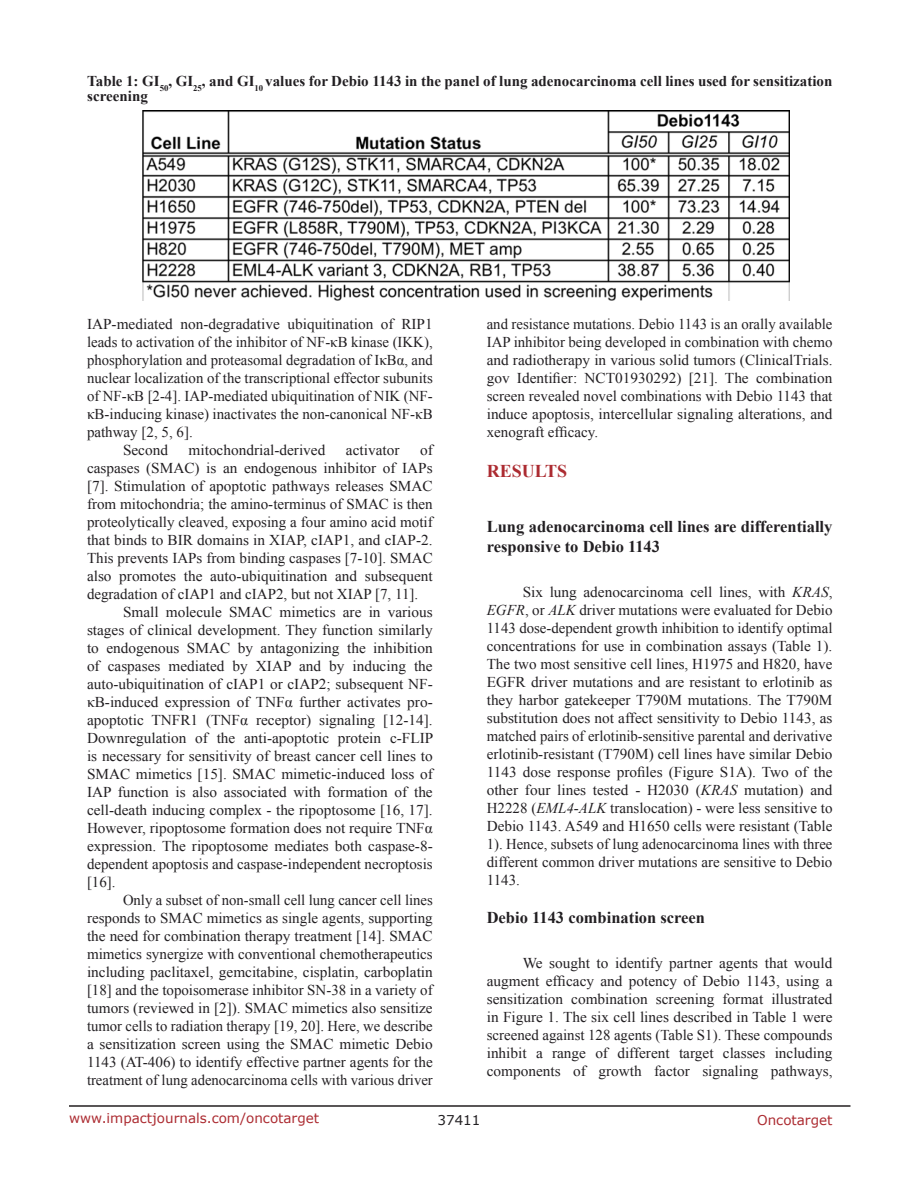
<style>
.page{position:relative;width:918px;height:1188px;background:#fff}
.page>*{position:absolute;margin:0;border:0;box-sizing:border-box;transform-origin:0 0}
.Heading{font:700 18px "Times New Roman";color:#ac2b31}
.SubHeading{font:700 16.5px/19.8px "Times New Roman";color:#221f22}
.BodyText{font:15px/18px "Times New Roman";color:#221f22;text-align:justify}
.TableHeading{font:700 15px/15px "Times New Roman";color:#221f22}
.t1{font:13.5px "Verdana";color:#ac2b31}
.t2{font:13.5px "Verdana";color:#221f22}
.s1{font-style:italic}
</style>
<div class="page">
<hr style="left:69px;top:1105px;width:781px;height:2px;background:#231f20">
<img style="left:142px;top:111px;width:648px;height:190px">
<p class="TableHeading" style="left:87px;top:73px;width:747px">Table 1: GI<sub>50</sub>, GI<sub>25</sub>, and GI<sub>10</sub> values for Debio 1143 in the panel of lung adenocarcinoma cell lines used for sensitization screening</p>
<p class="BodyText" style="left:87px;top:315px;width:347px">IAP-mediated non-degradative ubiquitination of RIP1 leads to activation of the inhibitor of NF-κB kinase (IKK), phosphorylation and proteasomal degradation of IκBα, and nuclear localization of the transcriptional effector subunits of NF-κB [2-4]. IAP-mediated ubiquitination of NIK (NF&shy;κB-inducing kinase) inactivates the non-canonical NF-κB pathway [2, 5, 6].</p>
<p class="BodyText" style="left:123px;top:441px;width:47px">Second</p>
<p class="BodyText" style="left:189px;top:441px;width:138px">mitochondrial-derived</p>
<p class="BodyText" style="left:346px;top:441px;width:55px">activator</p>
<p class="BodyText" style="left:87px;top:441px;width:347px;text-indent:333px">of caspases (SMAC) is an endogenous inhibitor of IAPs [7]. Stimulation of apoptotic pathways releases SMAC from mitochondria; the amino-terminus of SMAC is then proteolytically cleaved, exposing a four amino acid motif that binds to BIR domains in XIAP, cIAP1, and cIAP-2.<br>This prevents IAPs from binding caspases [7-10]. SMAC also promotes the auto-ubiquitination and subsequent degradation of cIAP1 and cIAP2, but not XIAP [7, 11].</p>
<p class="BodyText" style="left:87px;top:603px;width:348px;text-indent:36px">Small molecule SMAC mimetics are in various stages of clinical development. They function similarly to endogenous SMAC by antagonizing the inhibition of caspases mediated by XIAP and by inducing the auto-ubiquitination of cIAP1 or cIAP2; subsequent NF&shy;κB-induced expression of TNFα further activates pro&shy;apoptotic TNFR1 (TNFα receptor) signaling [12-14].<br>Downregulation of the anti-apoptotic protein c-FLIP is necessary for sensitivity of breast cancer cell lines to SMAC mimetics [15]. SMAC mimetic-induced loss of IAP function is also associated with formation of the cell-death inducing complex - the ripoptosome [16, 17].<br>However, ripoptosome formation does not require TNFα expression. The ripoptosome mediates both caspase-8- dependent apoptosis and caspase-independent necroptosis [16].</p>
<p class="BodyText" style="left:87px;top:891px;width:347px;text-indent:36px">Only a subset of non-small cell lung cancer cell lines responds to SMAC mimetics as single agents, supporting the need for combination therapy treatment [14]. SMAC mimetics synergize with conventional chemotherapeutics including paclitaxel, gemcitabine, cisplatin, carboplatin [18] and the topoisomerase inhibitor SN-38 in a variety of tumors (reviewed in [2]). SMAC mimetics also sensitize tumor cells to radiation therapy [19, 20]. Here, we describe a sensitization screen using the SMAC mimetic Debio 1143 (AT-406) to identify effective partner agents for the treatment of lung adenocarcinoma cells with various driver</p>
<p class="BodyText" style="left:487px;top:315px;width:347px">and resistance mutations. Debio 1143 is an orally available IAP inhibitor being developed in combination with chemo and radiotherapy in various solid tumors (ClinicalTrials. gov Identifier: NCT01930292) [21]. The combination screen revealed novel combinations with Debio 1143 that induce apoptosis, intercellular signaling alterations, and xenograft efficacy.</p>
<p class="Heading" style="left:487px;top:458px;width:82px">RESULTS</p>
<p class="SubHeading" style="left:487px;top:517px;width:347px">Lung adenocarcinoma cell lines are differentially responsive to Debio 1143</p>
<p class="BodyText" style="left:487px;top:583px;width:347px;text-indent:36px">Six lung adenocarcinoma cell lines, with <span class="s1">KRAS</span>, <span class="s1">EGFR</span>, or <span class="s1">ALK</span> driver mutations were evaluated for Debio 1143 dose-dependent growth inhibition to identify optimal concentrations for use in combination assays (Table 1).<br>The two most sensitive cell lines, H1975 and H820, have EGFR driver mutations and are resistant to erlotinib as they harbor gatekeeper T790M mutations. The T790M substitution does not affect sensitivity to Debio 1143, as matched pairs of erlotinib-sensitive parental and derivative erlotinib-resistant (T790M) cell lines have similar Debio 1143 dose response profiles (Figure S1A). Two of the other four lines tested - H2030 (<span class="s1">KRAS</span> mutation) and H2228 (<span class="s1">EML4</span>-<span class="s1">ALK</span> translocation) - were less sensitive to Debio 1143. A549 and H1650 cells were resistant (Table 1). Hence, subsets of lung adenocarcinoma lines with three different common driver mutations are sensitive to Debio 1143.</p>
<p class="SubHeading" style="left:487px;top:907px;width:220px">Debio 1143 combination screen</p>
<p class="BodyText" style="left:487px;top:954px;width:347px;text-indent:36px">We sought to identify partner agents that would augment efficacy and potency of Debio 1143, using a sensitization combination screening format illustrated in Figure 1. The six cell lines described in Table 1 were screened against 128 agents (Table S1). These compounds inhibit a range of different target classes including components of growth factor signaling pathways,</p>
<p class="t1" style="left:69px;top:1109px;width:252px">www.impactjournals.com/oncotarget</p>
<p class="t2" style="left:438px;top:1111px;width:44px">37411</p>
<p class="t1" style="left:757px;top:1111px;width:77px">Oncotarget</p>
</div>
